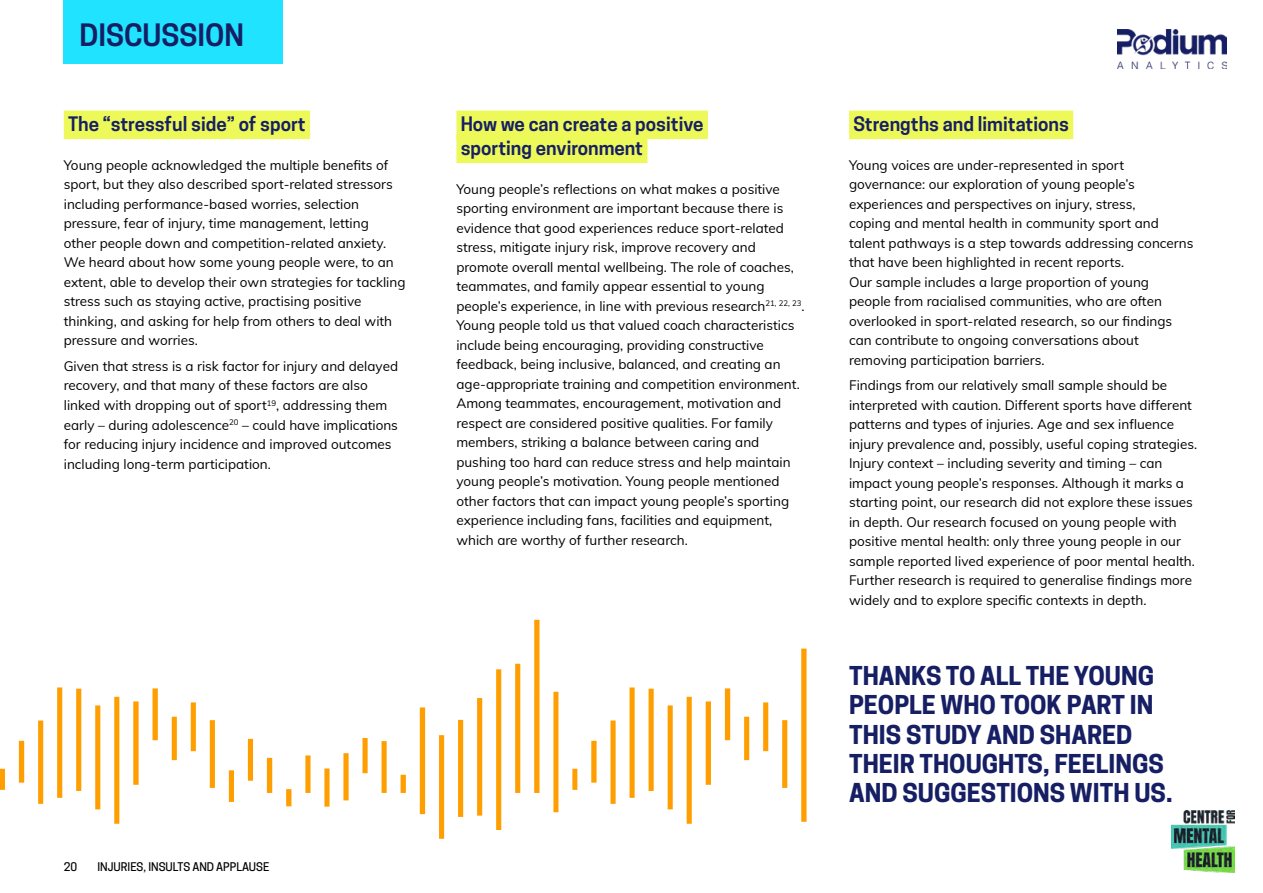
<style>
.page{position:relative;width:1263px;height:893px;background:#fff}
.page>*{position:absolute;margin:0;border:0;box-sizing:border-box;transform-origin:0 0}
.t1{font:600 28.95px "Cooper Hewitt";color:#161f64}
.t2{font:700 24.45px/29.2px "Cooper Hewitt";color:#161f64}
.t3{font:600 18.75px/24px "Cooper Hewitt";color:#161f64}
.t4{font:13.5px/19.5px "Mulish";color:#000}
.t5{font:500 11.25px "Cooper Hewitt";color:#000}
</style>
<div class="page">
<div style="left:64px;top:111px;width:246px;height:28px;background:#edf959"></div>
<div style="left:456px;top:111px;width:252px;height:28px;background:#edf959"></div>
<div style="left:456px;top:135px;width:191px;height:28px;background:#edf959"></div>
<div style="left:849px;top:111px;width:224px;height:28px;background:#edf959"></div>
<svg style="left:534px;top:620px;width:5px;height:173px"></svg>
<svg style="left:801px;top:649px;width:5px;height:173px"></svg>
<svg style="left:553px;top:692px;width:5px;height:120px"></svg>
<svg style="left:439px;top:735px;width:5px;height:104px"></svg>
<svg style="left:496px;top:669px;width:5px;height:161px"></svg>
<div style="left:515px;top:664px;width:5px;height:129px;background:#ff9e00"></div>
<svg style="left:114px;top:697px;width:5px;height:127px"></svg>
<div style="left:477px;top:698px;width:5px;height:118px;background:#ff9e00"></div>
<div style="left:57px;top:687px;width:5px;height:111px;background:#ff9e00"></div>
<svg style="left:420px;top:707px;width:5px;height:107px"></svg>
<svg style="left:95px;top:705px;width:5px;height:104px"></svg>
<svg style="left:76px;top:689px;width:5px;height:102px"></svg>
<svg style="left:458px;top:720px;width:5px;height:97px"></svg>
<svg style="left:133px;top:701px;width:6px;height:84px"></svg>
<svg style="left:38px;top:720px;width:5px;height:84px"></svg>
<div style="left:210px;top:720px;width:5px;height:68px;background:#ff9e00"></div>
<svg style="left:153px;top:688px;width:5px;height:52px"></svg>
<svg style="left:382px;top:741px;width:5px;height:52px"></svg>
<div style="left:191px;top:702px;width:5px;height:49px;background:#ff9e00"></div>
<svg style="left:343px;top:753px;width:6px;height:47px"></svg>
<div style="left:172px;top:717px;width:5px;height:43px;background:#ff9e00"></div>
<svg style="left:19px;top:741px;width:5px;height:42px"></svg>
<svg style="left:248px;top:739px;width:5px;height:42px"></svg>
<div style="left:324px;top:768px;width:6px;height:39px;background:#ff9e00"></div>
<svg style="left:305px;top:755px;width:5px;height:38px"></svg>
<svg style="left:267px;top:758px;width:5px;height:35px"></svg>
<svg style="left:362px;top:738px;width:6px;height:35px"></svg>
<div style="left:229px;top:770px;width:5px;height:32px;background:#ff9e00"></div>
<div style="left:0;top:769px;width:5px;height:21px;background:#ff9e00"></div>
<div style="left:401px;top:775px;width:5px;height:18px;background:#ff9e00"></div>
<div style="left:286px;top:789px;width:5px;height:17px;background:#ff9e00"></div>
<svg style="left:687px;top:697px;width:5px;height:127px"></svg>
<div style="left:629px;top:687px;width:6px;height:111px;background:#ff9e00"></div>
<svg style="left:668px;top:705px;width:5px;height:104px"></svg>
<svg style="left:648px;top:689px;width:6px;height:102px"></svg>
<svg style="left:706px;top:701px;width:5px;height:84px"></svg>
<svg style="left:610px;top:720px;width:6px;height:84px"></svg>
<div style="left:782px;top:720px;width:5px;height:68px;background:#ff9e00"></div>
<svg style="left:725px;top:688px;width:5px;height:52px"></svg>
<div style="left:763px;top:702px;width:5px;height:49px;background:#ff9e00"></div>
<div style="left:744px;top:717px;width:5px;height:43px;background:#ff9e00"></div>
<svg style="left:591px;top:741px;width:6px;height:42px"></svg>
<div style="left:572px;top:769px;width:5px;height:21px;background:#ff9e00"></div>
<div style="left:64px;top:0;width:219px;height:63px;background:#1fe3ff"></div>
<img style="left:1117px;top:30px;width:109px;height:39px">
<img style="left:1171px;top:810px;width:63px;height:62px">
<h1 class="t1" style="left:79px;top:18px;width:166px">DISCUSSION</h1>
<h3 class="t3" style="left:68px;top:112px;width:239px">The “stressful side” of sport</h3>
<p class="t4" style="left:64px;top:154px;width:343px">Young people acknowledged the multiple benefits of sport, but they also described sport-related stressors including performance-based worries, selection pressure, fear of injury, time management, letting<br>other people down and competition-related anxiety.<br>We heard about how some young people were, to an extent, able to develop their own strategies for tackling stress such as staying active, practising positive thinking, and asking for help from others to deal with pressure and worries.</p>
<p class="t4" style="left:64px;top:356px;width:336px">Given that stress is a risk factor for injury and delayed recovery, and that many of these factors are also linked with dropping out of sport<sup>19</sup>, addressing them early – during adolescence<sup>20</sup> – could have implications for reducing injury incidence and improved outcomes including long-term participation.</p>
<p class="t5" style="left:64px;top:860px;width:15px">20</p>
<p class="t5" style="left:98px;top:860px;width:173px">INJURIES, INSULTS AND APPLAUSE</p>
<h3 class="t3" style="left:461px;top:112px;width:244px">How we can create a positive sporting environment</h3>
<p class="t4" style="left:456px;top:178px;width:350px">Young people’s reflections on what makes a positive sporting environment are important because there is evidence that good experiences reduce sport-related stress, mitigate injury risk, improve recovery and promote overall mental wellbeing. The role of coaches, teammates, and family appear essential to young people’s experience, in line with previous research<sup>21,</sup> <sup>22,</sup> <sup>23</sup>.<br>Young people told us that valued coach characteristics include being encouraging, providing constructive feedback, being inclusive, balanced, and creating an age-appropriate training and competition environment.<br>Among teammates, encouragement, motivation and respect are considered positive qualities. For family members, striking a balance between caring and pushing too hard can reduce stress and help maintain young people’s motivation. Young people mentioned other factors that can impact young people’s sporting experience including fans, facilities and equipment, which are worthy of further research.</p>
<h3 class="t3" style="left:853px;top:112px;width:217px">Strengths and limitations</h3>
<p class="t4" style="left:849px;top:154px;width:346px">Young voices are under-represented in sport governance: our exploration of young people’s experiences and perspectives on injury, stress,<br>coping and mental health in community sport and talent pathways is a step towards addressing concerns that have been highlighted in recent reports.<br>Our sample includes a large proportion of young people from racialised communities, who are often overlooked in sport-related research, so our findings can contribute to ongoing conversations about removing participation barriers.</p>
<p class="t4" style="left:849px;top:375px;width:350px">Findings from our relatively small sample should be interpreted with caution. Different sports have different patterns and types of injuries. Age and sex influence injury prevalence and, possibly, useful coping strategies.<br>Injury context – including severity and timing – can impact young people’s responses. Although it marks a starting point, our research did not explore these issues in depth. Our research focused on young people with positive mental health: only three young people in our sample reported lived experience of poor mental health.<br>Further research is required to generalise findings more widely and to explore specific contexts in depth.</p>
<h2 class="t2" style="left:849px;top:661px;width:325px">THANKS TO ALL THE YOUNG<br>PEOPLE WHO TOOK PART IN<br>THIS STUDY AND SHARED<br>THEIR THOUGHTS, FEELINGS<br>AND SUGGESTIONS WITH US.</h2>
</div>
